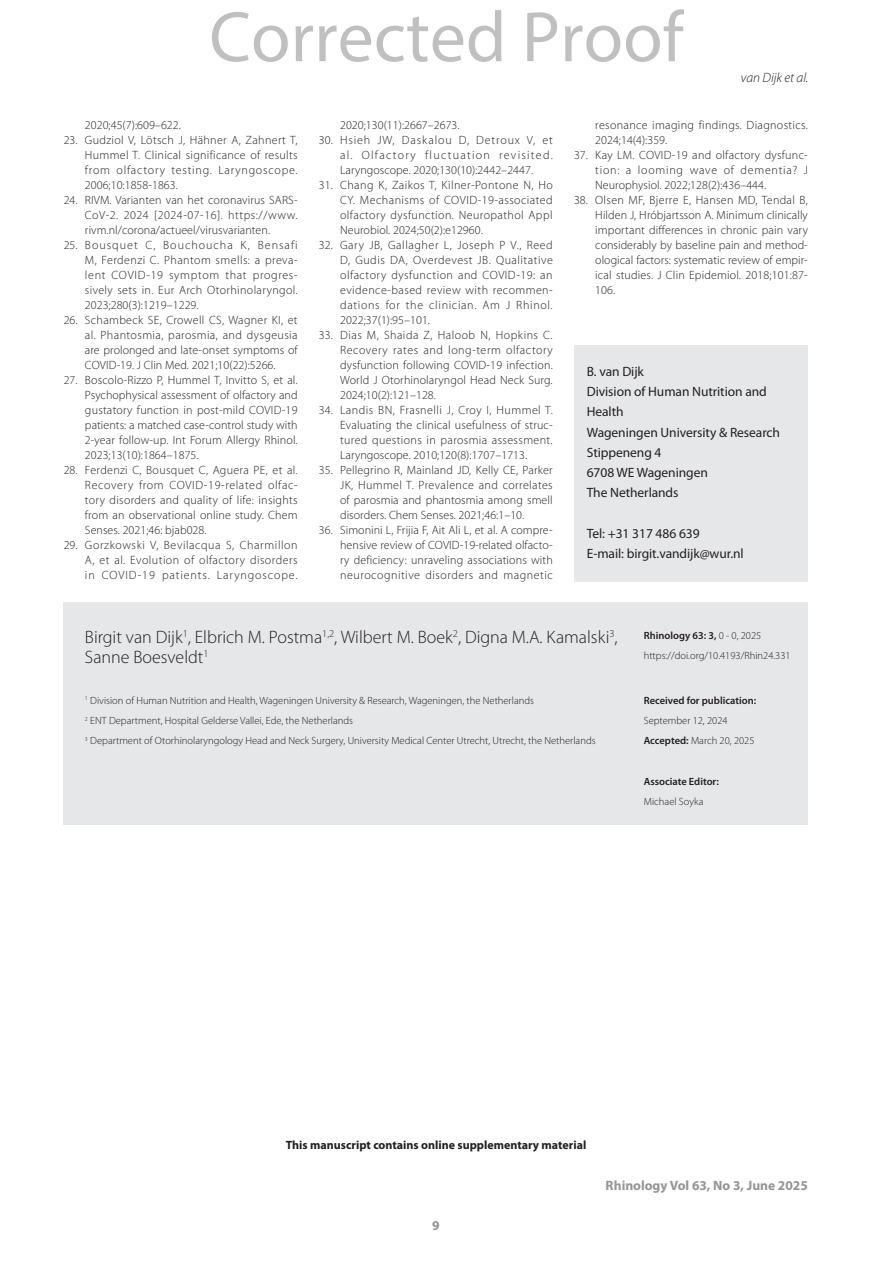
<style>
.page{position:relative;width:893px;height:1263px;background:#fff}
.page>*{position:absolute;margin:0;border:0;box-sizing:border-box;transform-origin:0 0}
.t1{font:72px "Myriad Pro";color:rgb(0 0 0/.25)}
.noten{font:300 18px/20.2px "Myriad Pro";color:#231f20}
.ADRES{font:13.5px/20.2px "Myriad Pro";letter-spacing:-.005em;color:#231f20}
.t2{font:700 13.5px "Myriad Pro";color:#939598}
.t3{font:italic 300 13.5px "Myriad Pro";color:#231f20}
.t4{font:300 12px/15px "Myriad Pro";letter-spacing:.015em;color:#231f20;text-align:justify}
.bijschrift{font:700 12px "Myriad Pro";color:#231f20}
.noten-2{font:300 10.5px "Myriad Pro";color:#231f20}
.noten-3{font:600 10.5px "Myriad Pro";color:#231f20}
.s1{font-weight:300}
.s2{font-weight:600}
</style>
<div class="page">
<div style="left:574px;top:345px;width:234px;height:237px;background:#e6e7e9"></div>
<div style="left:64px;top:603px;width:744px;height:222px;background:#e6e7e9"></div>
<h1 class="t1" style="left:209px;top:-7px;width:476px">Corrected Proof</h1>
<p class="t3" style="left:741px;top:70px;width:69px">van Dijk et al.</p>
<p class="t4" style="left:85px;top:118px;width:97px">2020;45(7):609–622.</p>
<p class="t4" style="left:85px;top:133px;width:214px;text-indent:-21px">23. Gudziol V, Lötsch J, Hähner A, Zahnert T, Hummel T. Clinical significance of results from olfactory testing. Laryngoscope.<br>2006;10:1858-1863.</p>
<p class="t4" style="left:85px;top:193px;width:214px;text-indent:-21px">24. RIVM. Varianten van het coronavirus SARS-CoV-2. 2024 [2024-07-16]. https://www. rivm.nl/corona/actueel/virusvarianten.</p>
<p class="t4" style="left:85px;top:238px;width:214px;text-indent:-21px">25. Bousquet C, Bouchoucha K, Bensafi M, Ferdenzi C. Phantom smells: a preva&shy;lent COVID-19 symptom that progres&shy;sively sets in. Eur Arch Otorhinolaryngol.<br>2023;280(3):1219–1229.</p>
<p class="t4" style="left:85px;top:313px;width:214px;text-indent:-21px">26. Schambeck SE, Crowell CS, Wagner KI, et al. Phantosmia, parosmia, and dysgeusia are prolonged and late-onset symptoms of COVID-19. J Clin Med. 2021;10(22):5266.</p>
<p class="t4" style="left:85px;top:373px;width:214px;text-indent:-21px">27. Boscolo-Rizzo P, Hummel T, Invitto S, et al.<br>Psychophysical assessment of olfactory and gustatory function in post-mild COVID-19 patients: a matched case-control study with 2-year follow-up. Int Forum Allergy Rhinol.<br>2023;13(10):1864–1875.</p>
<p class="t4" style="left:85px;top:463px;width:214px;text-indent:-21px">28. Ferdenzi C, Bousquet C, Aguera PE, et al.<br>Recovery from COVID-19-related olfac&shy;tory disorders and quality of life: insights from an observational online study. Chem Senses. 2021;46: bjab028.</p>
<p class="t4" style="left:85px;top:538px;width:214px;text-indent:-21px">29. Gorzkowski V, Bevilacqua S, Charmillon A, et al. Evolution of olfactory disorders in COVID-19 patients. Laryngoscope.</p>
<p class="t4" style="left:340px;top:118px;width:121px">2020;130(11):2667–2673.</p>
<p class="t4" style="left:340px;top:133px;width:214px;text-indent:-21px">30. Hsieh JW, Daskalou D, Detroux V, et al. Olfactory fluctuation revisited.<br>Laryngoscope. 2020;130(10):2442–2447.</p>
<p class="t4" style="left:340px;top:178px;width:214px;text-indent:-21px">31. Chang K, Zaikos T, Kilner-Pontone N, Ho CY. Mechanisms of COVID-19-associated olfactory dysfunction. Neuropathol Appl Neurobiol. 2024;50(2):e12960.</p>
<p class="t4" style="left:340px;top:238px;width:214px;text-indent:-21px">32. Gary JB, Gallagher L, Joseph P V., Reed D, Gudis DA, Overdevest JB. Qualitative olfactory dysfunction and COVID-19: an evidence-based review with recommen&shy;dations for the clinician. Am J Rhinol.<br>2022;37(1):95–101.</p>
<p class="t4" style="left:340px;top:328px;width:214px;text-indent:-21px">33. Dias M, Shaida Z, Haloob N, Hopkins C.<br>Recovery rates and long-term olfactory dysfunction following COVID-19 infection.<br>World J Otorhinolaryngol Head Neck Surg.<br>2024;10(2):121–128.</p>
<p class="t4" style="left:340px;top:403px;width:214px;text-indent:-21px">34. Landis BN, Frasnelli J, Croy I, Hummel T.<br>Evaluating the clinical usefulness of struc&shy;tured questions in parosmia assessment.<br>Laryngoscope. 2010;120(8):1707–1713.</p>
<p class="t4" style="left:340px;top:463px;width:214px;text-indent:-21px">35. Pellegrino R, Mainland JD, Kelly CE, Parker JK, Hummel T. Prevalence and correlates of parosmia and phantosmia among smell disorders. Chem Senses. 2021;46:1–10.</p>
<p class="t4" style="left:340px;top:523px;width:214px;text-indent:-21px">36. Simonini L, Frijia F, Ait Ali L, et al. A compre&shy;hensive review of COVID-19-related olfacto&shy;ry deficiency: unraveling associations with neurocognitive disorders and magnetic</p>
<p class="t4" style="left:595px;top:118px;width:214px">resonance imaging findings. Diagnostics.<br>2024;14(4):359.</p>
<p class="t4" style="left:595px;top:148px;width:214px;text-indent:-21px">37. Kay LM. COVID-19 and olfactory dysfunc&shy;tion: a looming wave of dementia? J Neurophysiol. 2022;128(2):436–444.</p>
<p class="t4" style="left:595px;top:193px;width:214px;text-indent:-21px">38. Olsen MF, Bjerre E, Hansen MD, Tendal B, Hilden J, Hróbjartsson A. Minimum clinically important differences in chronic pain vary considerably by baseline pain and method&shy;ological factors: systematic review of empir&shy;ical studies. J Clin Epidemiol. 2018;101:87- 106.</p>
<p class="ADRES" style="left:587px;top:361px;width:59px">B. van Dijk</p>
<p class="ADRES" style="left:587px;top:382px;width:182px">Division of Human Nutrition and<br>Health</p>
<p class="ADRES" style="left:587px;top:422px;width:195px">Wageningen University &amp; Research</p>
<p class="ADRES" style="left:587px;top:442px;width:76px">Stippeneng 4</p>
<p class="ADRES" style="left:587px;top:463px;width:123px">6708 WE Wageningen</p>
<p class="ADRES" style="left:587px;top:483px;width:93px">The Netherlands</p>
<p class="ADRES" style="left:587px;top:523px;width:114px">Tel: +31 317 486 639</p>
<p class="ADRES" style="left:587px;top:544px;width:159px">E-mail: birgit.vandijk@wur.nl</p>
<p class="noten" style="left:85px;top:627px;width:534px">Birgit van Dijk<sup>1</sup>, Elbrich M. Postma<sup>1,2</sup>, Wilbert M. Boek<sup>2</sup>, Digna M.A. Kamalski<sup>3</sup>,<br>Sanne Boesveldt<sup>1</sup></p>
<p class="noten-2" style="left:85px;top:694px;width:451px"><sup>1</sup> Division of Human Nutrition and Health, Wageningen University &amp; Research, Wageningen, the Netherlands</p>
<p class="noten-2" style="left:85px;top:715px;width:270px"><sup>2</sup> ENT Department, Hospital Gelderse Vallei, Ede, the Netherlands</p>
<p class="noten-2" style="left:85px;top:735px;width:512px"><sup>3</sup> Department of Otorhinolaryngology Head and Neck Surgery, University Medical Center Utrecht, Utrecht, the Netherlands</p>
<p class="noten-3" style="left:644px;top:629px;width:119px">Rhinology 63: 3, <span class="s1">0 - 0, 2025</span></p>
<p class="noten-2" style="left:644px;top:649px;width:148px">https://doi.org/10.4193/Rhin24.331</p>
<p class="noten-3" style="left:644px;top:694px;width:114px">Received for publication:</p>
<p class="noten-2" style="left:644px;top:715px;width:85px">September 12, 2024</p>
<p class="noten-2" style="left:644px;top:735px;width:112px"><span class="s2">Accepted:</span> March 20, 2025</p>
<p class="noten-3" style="left:644px;top:775px;width:77px">Associate Editor:</p>
<p class="noten-2" style="left:644px;top:796px;width:61px">Michael Soyka</p>
<p class="bijschrift" style="left:286px;top:1138px;width:302px">This manuscript contains online supplementary material</p>
<p class="t2" style="left:432px;top:1218px;width:9px">9</p>
<p class="t2" style="left:606px;top:1178px;width:204px">Rhinology Vol 63, No 3, June 2025</p>
</div>
